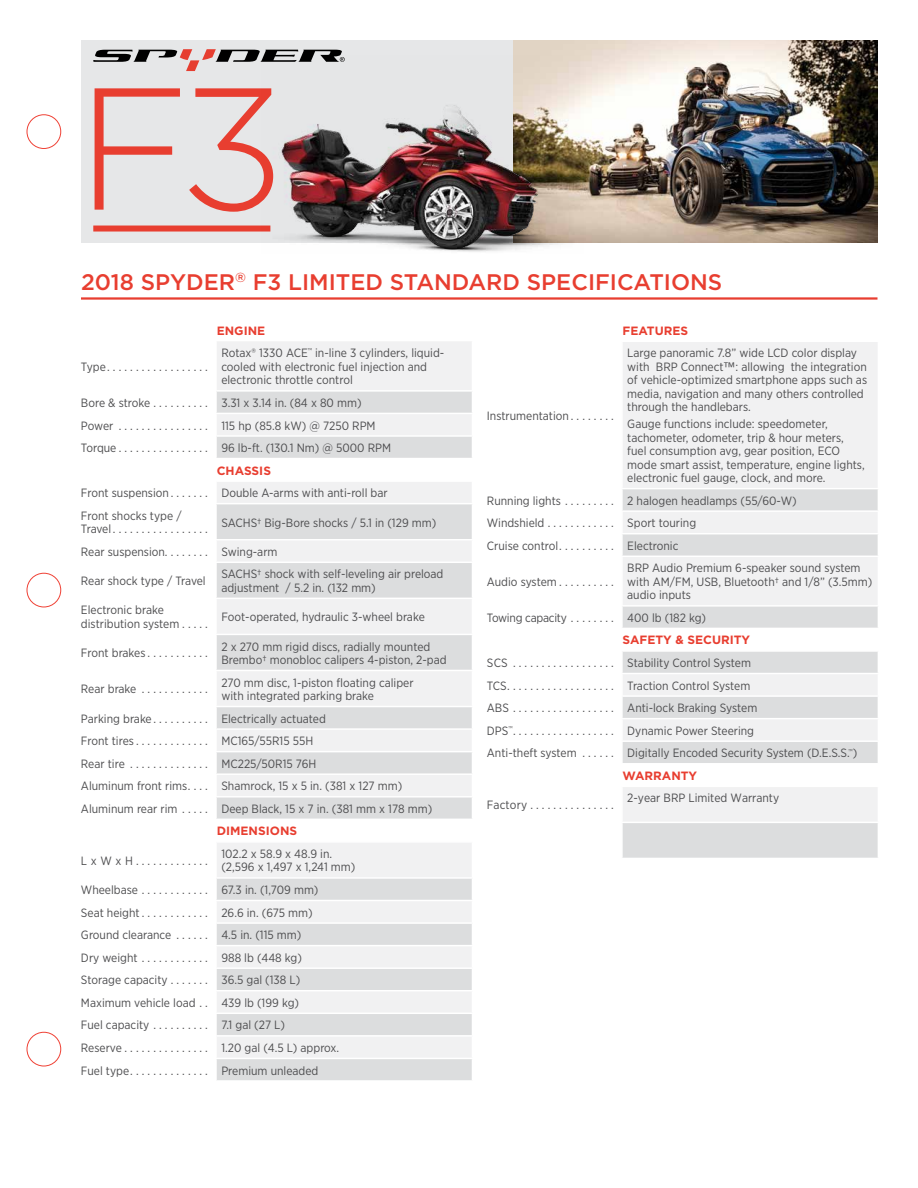
<style>
.page{position:relative;width:918px;height:1188px;background:#fff}
.page>*{position:absolute;margin:0;border:0;box-sizing:border-box;transform-origin:0 0}
.t1{font:300 173.25px "Gotham";color:#e83e30}
.t2{font:500 22.5px "Gotham";color:#e83e30}
.t3{font:12px/22.5px "Gotham Narrow";color:#4d4d4f}
.t4{font:700 12px "Gotham";color:#e83e30}
.t5{font:12px "Gotham Narrow";letter-spacing:-.02em;color:#4d4d4f}
.t6{font:12px "Gotham Narrow";letter-spacing:.02em;color:#4d4d4f}
.s1{font-family:"Trade Gothic LT Std"}
</style>
<div class="page">
<div style="left:81px;top:40px;width:433px;height:203px;background:#e6e7e8"></div>
<img style="left:513px;top:40px;width:365px;height:203px">
<svg style="left:93px;top:49px;width:249px;height:22px"></svg>
<div style="left:623px;top:342px;width:254px;height:146px;background:#f1f1f2"></div>
<svg style="left:623px;top:489px;width:255px;height:369px"></svg>
<hr style="left:622px;top:510px;width:257px;height:2px;background:#fff">
<hr style="left:622px;top:533px;width:257px;height:1px;background:#fff">
<hr style="left:622px;top:556px;width:257px;height:1px;background:#fff">
<hr style="left:622px;top:605px;width:257px;height:2px;background:#fff">
<hr style="left:622px;top:628px;width:257px;height:1px;background:#fff">
<hr style="left:622px;top:650px;width:257px;height:2px;background:#fff">
<hr style="left:622px;top:673px;width:257px;height:1px;background:#fff">
<hr style="left:622px;top:695px;width:257px;height:2px;background:#fff">
<hr style="left:622px;top:718px;width:257px;height:1px;background:#fff">
<hr style="left:622px;top:740px;width:257px;height:2px;background:#fff">
<hr style="left:622px;top:763px;width:257px;height:2px;background:#fff">
<hr style="left:622px;top:786px;width:257px;height:1px;background:#fff">
<hr style="left:622px;top:822px;width:257px;height:1px;background:#fff">
<div style="left:217px;top:342px;width:255px;height:48px;background:#f1f1f2"></div>
<svg style="left:217px;top:392px;width:255px;height:688px;fill:#f1f1f2"></svg>
<hr style="left:216px;top:413px;width:257px;height:1px;background:#fff">
<hr style="left:216px;top:435px;width:257px;height:2px;background:#fff">
<hr style="left:216px;top:458px;width:257px;height:1px;background:#fff">
<hr style="left:216px;top:480px;width:257px;height:2px;background:#fff">
<hr style="left:216px;top:503px;width:257px;height:1px;background:#fff">
<hr style="left:216px;top:539px;width:257px;height:1px;background:#fff">
<hr style="left:216px;top:562px;width:257px;height:1px;background:#fff">
<hr style="left:216px;top:598px;width:257px;height:1px;background:#fff">
<hr style="left:216px;top:634px;width:257px;height:1px;background:#fff">
<hr style="left:216px;top:670px;width:257px;height:1px;background:#fff">
<hr style="left:216px;top:706px;width:257px;height:1px;background:#fff">
<hr style="left:216px;top:728px;width:257px;height:2px;background:#fff">
<hr style="left:216px;top:751px;width:257px;height:1px;background:#fff">
<hr style="left:216px;top:773px;width:257px;height:2px;background:#fff">
<hr style="left:216px;top:796px;width:257px;height:2px;background:#fff">
<hr style="left:216px;top:819px;width:257px;height:1px;background:#fff">
<hr style="left:216px;top:841px;width:257px;height:2px;background:#fff">
<hr style="left:216px;top:877px;width:257px;height:2px;background:#fff">
<hr style="left:216px;top:900px;width:257px;height:1px;background:#fff">
<hr style="left:216px;top:922px;width:257px;height:2px;background:#fff">
<hr style="left:216px;top:945px;width:257px;height:1px;background:#fff">
<hr style="left:216px;top:967px;width:257px;height:2px;background:#fff">
<hr style="left:216px;top:990px;width:257px;height:1px;background:#fff">
<hr style="left:216px;top:1013px;width:257px;height:1px;background:#fff">
<hr style="left:216px;top:1035px;width:257px;height:2px;background:#fff">
<hr style="left:216px;top:1058px;width:257px;height:1px;background:#fff">
<hr style="left:81px;top:297px;width:797px;height:3px;background:#e83e30">
<div style="left:93px;top:226px;width:177px;height:6px;background:#e83e30"></div>
<img style="left:261px;top:55px;width:322px;height:197px">
<div style="left:27px;top:115px;width:34px;height:34px;border:1px solid #ef4135;border-radius:50%"></div>
<div style="left:27px;top:573px;width:34px;height:34px;border:1px solid #ef4135;border-radius:50%"></div>
<div style="left:27px;top:1032px;width:34px;height:34px;border:1px solid #ef4135;border-radius:50%"></div>
<h1 class="t1" style="left:77px;top:54px;width:210px">F3</h1>
<h2 class="t2" style="left:81px;top:269px;width:643px">2018 SPYDER<sup>®</sup> F3 LIMITED STANDARD SPECIFICATIONS</h2>
<p class="t3" style="left:81px;top:355px;width:128px">Type . . . . . . . . . . . . . . . . . .</p>
<p class="t4" style="left:217px;top:324px;width:50px">ENGINE</p>
<p class="t3" style="left:221px;top:346px;width:224px;line-height:13.5px">Rotax® 1330 ACE<sup>™</sup> in-line 3 cylinders, liquid&shy;cooled with electronic fuel injection and electronic throttle control</p>
<p class="t3" style="left:81px;top:391px;width:127px">Bore &amp; stroke ..........</p>
<p class="t3" style="left:81px;top:391px;width:312px;text-indent:140px">3.31 x 3.14 in. (84 x 80 mm)<br>Power . . . . . . . . . . . . . . . . 115 hp (85.8 kW) @ 7250 RPM<br>Torque . . . . . . . . . . . . . . . . 96 lb-ft. (130.1 Nm) @ 5000 RPM</p>
<p class="t4" style="left:217px;top:463px;width:56px">CHASSIS</p>
<p class="t3" style="left:81px;top:481px;width:308px">Front suspension . . . . . . . Double A-arms with anti-roll bar<br>Front shocks type /</p>
<p class="t3" style="left:81px;top:518px;width:128px">Travel . . . . . . . . . . . . . . . . .</p>
<p class="t3" style="left:221px;top:511px;width:216px">SACHS† Big-Bore shocks / 5.1 in (129 mm)</p>
<p class="t3" style="left:81px;top:540px;width:198px">Rear suspension . . . . . . . . Swing-arm</p>
<p class="t3" style="left:81px;top:569px;width:126px">Rear shock type / Travel</p>
<p class="t3" style="left:221px;top:567px;width:224px;line-height:13.5px">SACHS† shock with self-leveling air preload adjustment / 5.2 in. (132 mm)</p>
<p class="t3" style="left:81px;top:603px;width:128px;line-height:13.5px">Electronic brake distribution system . . . . .</p>
<p class="t3" style="left:221px;top:605px;width:205px">Foot-operated, hydraulic 3-wheel brake</p>
<p class="t3" style="left:81px;top:642px;width:128px">Front brakes . . . . . . . . . . .</p>
<p class="t3" style="left:221px;top:639px;width:227px;line-height:13.5px">2 x 270 mm rigid discs, radially mounted<br>Brembo† monobloc calipers 4-piston, 2-pad</p>
<p class="t3" style="left:81px;top:678px;width:128px">Rear brake . . . . . . . . . . . .</p>
<p class="t3" style="left:221px;top:675px;width:194px;line-height:13.5px">270 mm disc, 1-piston floating caliper with integrated parking brake</p>
<p class="t3" style="left:81px;top:707px;width:353px">Parking brake . . . . . . . . . . Electrically actuated<br>Front tires . . . . . . . . . . . . . MC165/55R15 55H<br>Rear tire . . . . . . . . . . . . . . MC225/50R15 76H<br>Aluminum front rims . . . . Shamrock, 15 x 5 in. (381 x 127 mm)<br>Aluminum rear rim . . . . . Deep Black, 15 x 7 in. (381 mm x 178 mm)</p>
<p class="t4" style="left:217px;top:824px;width:82px">DIMENSIONS</p>
<p class="t3" style="left:81px;top:849px;width:128px">L x W x H . . . . . . . . . . . . .</p>
<p class="t3" style="left:221px;top:847px;width:136px;line-height:13.5px">102.2 x 58.9 x 48.9 in. (2,596 x 1,497 x 1,241 mm)</p>
<p class="t3" style="left:81px;top:878px;width:239px">Wheelbase . . . . . . . . . . . . 67.3 in. (1,709 mm)<br>Seat height . . . . . . . . . . . . 26.6 in. (675 mm)<br>Ground clearance . . . . . . 4.5 in. (115 mm)<br>Dry weight . . . . . . . . . . . . 988 lb (448 kg)<br>Storage capacity . . . . . . .</p>
<p class="t3" style="left:81px;top:969px;width:258px;text-indent:140px">36.5 gal (138 L)<br>Maximum vehicle load . . 439 lb (199 kg)<br>Fuel capacity . . . . . . . . . . 7.1 gal (27 L)<br>Reserve . . . . . . . . . . . . . . . 1.20 gal (4.5 L) approx.<br>Fuel type . . . . . . . . . . . . . . Premium unleaded</p>
<p class="t4" style="left:623px;top:324px;width:67px">FEATURES</p>
<p class="t3" style="left:627px;top:346px;width:241px;line-height:13.5px">Large panoramic 7.8” wide LCD color display with BRP Connect<span class="s1">™</span>: allowing the integration of vehicle-optimized smartphone apps such as media, navigation and many others controlled through the handlebars.</p>
<p class="t3" style="left:627px;top:417px;width:239px;line-height:13.5px">Gauge functions include: speedometer, tachometer, odometer, trip &amp; hour meters, fuel consumption avg, gear position, ECO mode smart assist, temperature, engine lights, electronic fuel gauge, clock, and more.</p>
<p class="t3" style="left:487px;top:489px;width:311px">Running lights . . . . . . . . . 2 halogen headlamps (55/60-W)<br>Windshield . . . . . . . . . . . . Sport touring<br>Cruise control . . . . . . . . . . Electronic</p>
<p class="t3" style="left:487px;top:570px;width:128px">Audio system . . . . . . . . . .</p>
<p class="t3" style="left:487px;top:404px;width:128px">Instrumentation . . . . . . . .</p>
<p class="t3" style="left:627px;top:561px;width:247px;line-height:13.5px">BRP Audio Premium 6-speaker sound system with AM/FM, USB, Bluetooth† and 1/8” (3.5mm) audio inputs</p>
<p class="t5" style="left:487px;top:610px;width:221px">Towing capacity . . . . . . . . 400 lb (182 kg)</p>
<p class="t4" style="left:623px;top:633px;width:129px">SAFETY &amp; SECURITY</p>
<p class="t3" style="left:487px;top:651px;width:372px">SCS . . . . . . . . . . . . . . . . . . Stability Control System<br>TCS . . . . . . . . . . . . . . . . . . . Traction Control System<br>ABS . . . . . . . . . . . . . . . . . . Anti-lock Braking System<br>DPS<sup>™</sup> . . . . . . . . . . . . . . . . . . Dynamic Power Steering<br>Anti-theft system . . . . . . Digitally Encoded Security System (D.E.S.S.<sup>™</sup>)</p>
<p class="t4" style="left:623px;top:769px;width:76px">WARRANTY</p>
<p class="t6" style="left:487px;top:797px;width:128px">Factory . . . . . . . . . . . . . . .</p>
<p class="t3" style="left:627px;top:787px;width:154px">2-year BRP Limited Warranty</p>
</div>
